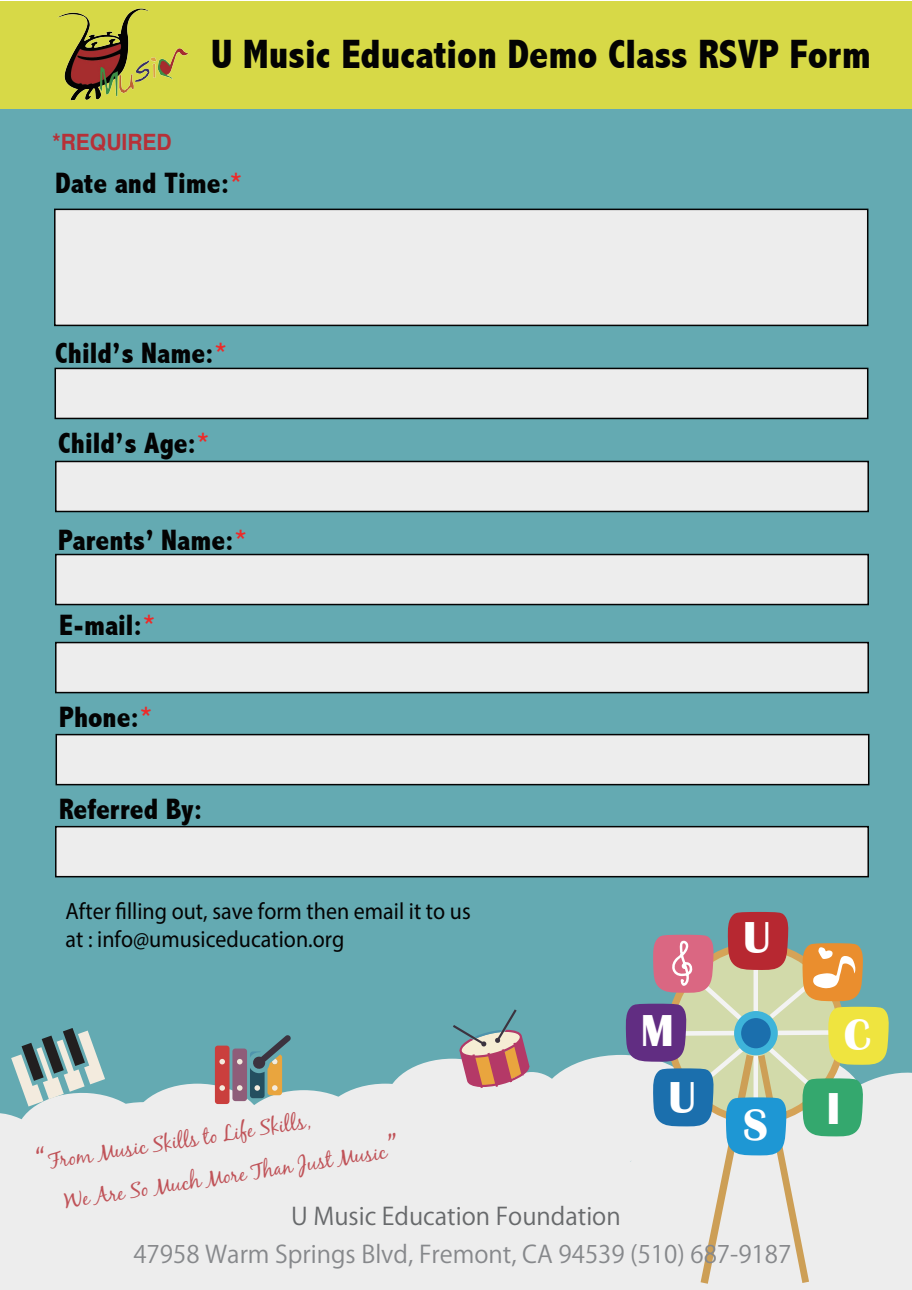
<style>
.page{position:relative;width:912px;height:1290px;background:#fff}
.page>*{position:absolute;margin:0;border:0;box-sizing:border-box;transform-origin:0 0}
.t1{font:700 46.05px "Britannic";color:#fff}
.t2{font:800 condensed 41px "Abadi";color:#030303}
.t3{font:800 condensed 29.5px "Abadi";color:#030303}
.t4{font:24px "Koz Go Pr 6 N";color:#86888b}
.t5{font:24px "Koz Go Pr 6 N";color:#67696b}
.t6{font:23.5px/28.2px "Myriad Pro";color:#030303;scale:.93 1}
.t7{font:700 22.5px "Helvetica";color:#b63138;scale:.93 1}
.t8{font:21.1px/42.2px "Black Jack";color:#b63138}
.s1{color:#ee2928}
.s2{font-size:35.15px}
</style>
<div class="page">
<div style="left:0;top:2px;width:912px;height:1287px;background:#64aab2"></div>
<div style="left:493px;top:1071px;width:77px;height:90px;background:#ededed;border-radius:50%"></div>
<div style="left:538px;top:1054px;width:166px;height:107px;background:#ededed;border-radius:50%"></div>
<div style="left:529px;top:1145px;width:86px;height:144px;background:#ededed"></div>
<div style="left:0;top:1px;width:912px;height:107px;background:#d7d947"></div>
<img style="left:0;top:8px;width:250px;height:101px">
<svg style="left:615px;top:912px;width:297px;height:377px"></svg>
<svg style="left:0;top:1009px;width:529px;height:280px"></svg>
<div style="left:54px;top:208px;width:814px;height:118px;background:#ededed;border:2px solid #030303"></div>
<div style="left:54px;top:367px;width:814px;height:52px;background:#ededed;border:2px solid #030303"></div>
<div style="left:55px;top:460px;width:813px;height:52px;background:#ededed;border:2px solid #030303"></div>
<div style="left:55px;top:553px;width:813px;height:52px;background:#ededed;border:2px solid #030303"></div>
<div style="left:55px;top:641px;width:813px;height:52px;background:#ededed;border:2px solid #030303"></div>
<div style="left:56px;top:733px;width:813px;height:52px;background:#ededed;border:2px solid #030303"></div>
<div style="left:55px;top:825px;width:813px;height:52px;background:#ededed;border:2px solid #030303"></div>
<h2 class="t2" style="left:211px;top:30px;width:661px">U Music Education Demo Class RSVP Form</h2>
<p class="t7" style="left:53px;top:123px;width:130px">*REQUIRED</p>
<p class="t3" style="left:55px;top:166px;width:189px">Date and Time:<span class="s1">*</span></p>
<p class="t3" style="left:55px;top:336px;width:174px">Child’s Name:<span class="s1">*</span></p>
<p class="t3" style="left:58px;top:426px;width:153px">Child’s Age:<span class="s1">*</span></p>
<p class="t3" style="left:58px;top:523px;width:191px">Parents’ Name:<span class="s1">*</span></p>
<p class="t3" style="left:59px;top:608px;width:98px">E-mail:<span class="s1">*</span></p>
<p class="t3" style="left:59px;top:700px;width:95px">Phone:<span class="s1">*</span></p>
<p class="t3" style="left:59px;top:792px;width:145px">Referred By:</p>
<p class="t6" style="left:65px;top:896px;width:437px">After filling out, save form then email it to us at : info@umusiceducation.org</p>
<p class="t8" style="left:55px;top:1138px;width:340px;text-indent:-21px;rotate:-9deg"><span class="s2">“</span>From Music Skills to Life Skills,<br>We Are So Much More Than Just Music<span class="s2">”</span></p>
<p class="t5" style="left:291px;top:1203px;width:331px">U Music Education Foundation</p>
<h1 class="t1" style="left:640px;top:1004px;width:35px">M</h1>
<h1 class="t1" style="left:668px;top:1071px;width:29px">U</h1>
<h1 class="t1" style="left:743px;top:911px;width:29px">U</h1>
<h1 class="t1" style="left:743px;top:1098px;width:26px">S</h1>
<p class="t4" style="left:133px;top:1240px;width:659px">47958 Warm Springs Blvd, Fremont, CA 94539 (510) 687-9187</p>
<h1 class="t1" style="left:843px;top:1008px;width:29px">C</h1>
<h1 class="t1" style="left:826px;top:1082px;width:16px">I</h1>
</div>
